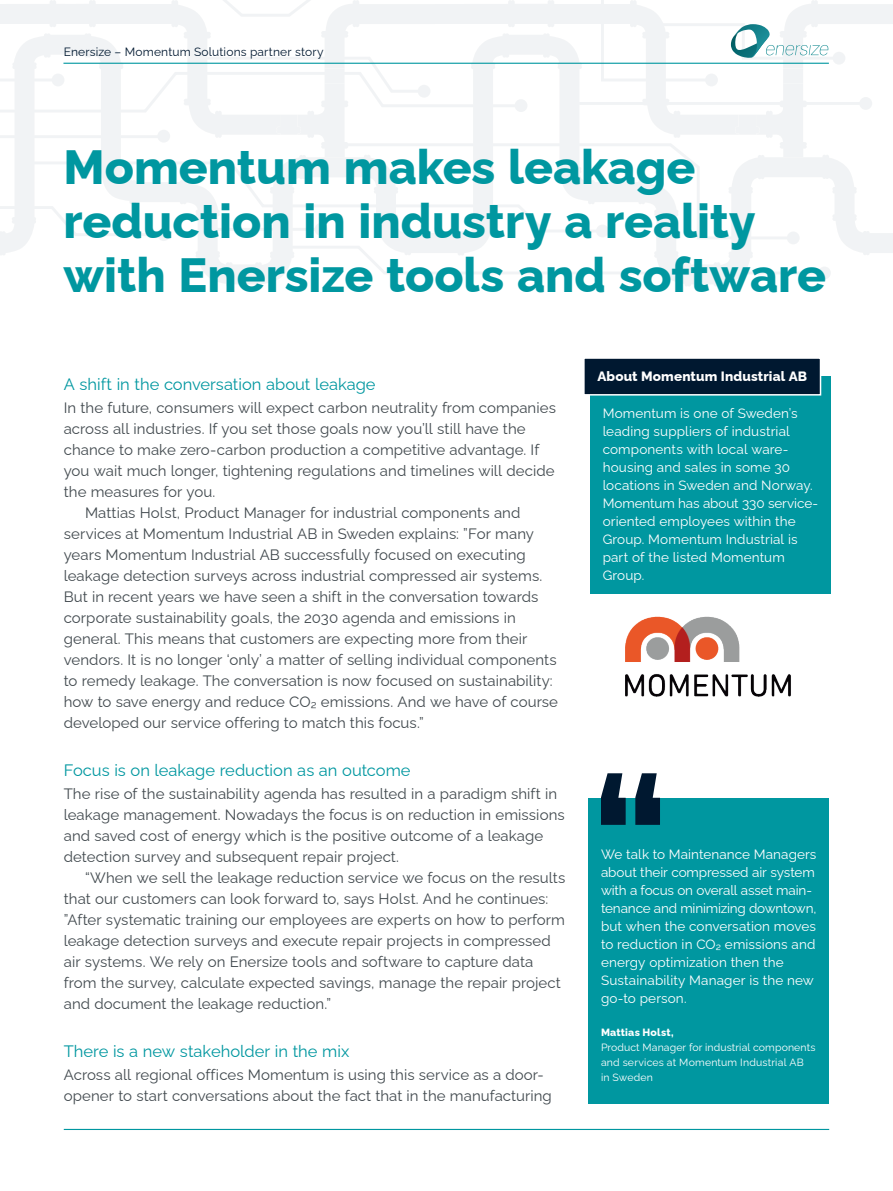
<style>
.page{position:relative;width:893px;height:1191px;background:#fff}
.page>*{position:absolute;margin:0;border:0;box-sizing:border-box;transform-origin:0 0}
.t1{font:800 48px/54px "Raleway";color:#0097a0}
.t2{font:16.5px "Raleway";color:#0097a0}
.t3{font:15px/21px "Raleway";letter-spacing:.005em;color:#41494e}
.t4{font:13.5px/18px "Raleway";letter-spacing:.005em;color:#fff}
.t5{font:800 13.5px "Raleway";letter-spacing:.01em;color:#fff}
.t6{font:12px "Raleway";letter-spacing:.015em;color:#001830}
.t7{font:10.5px/15px "Raleway";letter-spacing:.01em;color:#fff}
.t8{font:800 10.5px "Raleway";letter-spacing:.02em;color:#fff}
</style>
<div class="page">
<svg style="left:0;top:164px;width:893px;height:122px"></svg>
<svg style="left:786px;top:0;width:107px;height:24px;fill:#f1f3f5"></svg>
<svg style="left:332px;top:177px;width:464px;height:64px"></svg>
<svg style="left:0;top:204px;width:158px;height:34px"></svg>
<svg style="left:21px;top:177px;width:584px;height:57px"></svg>
<svg style="left:0;top:0;width:662px;height:22px"></svg>
<div style="left:596px;top:224px;width:13px;height:13px;background:#f1f3f5;border-radius:50%"></div>
<div style="left:787px;top:231px;width:13px;height:13px;background:#f1f3f5;border-radius:50%"></div>
<div style="left:315px;top:223px;width:12px;height:13px;background:#f1f3f5;border-radius:50%"></div>
<div style="left:157px;top:228px;width:13px;height:13px;background:#f1f3f5;border-radius:50%"></div>
<div style="left:832px;top:52px;width:13px;height:13px;background:#f1f3f5;border-radius:50%"></div>
<svg style="left:279px;top:244px;width:548px;height:32px"></svg>
<hr style="left:571px;top:102px;width:295px;height:3px;background:#8898a4">
<div style="left:859px;top:97px;width:13px;height:13px;background:#f1f3f5;border-radius:50%"></div>
<div style="left:818px;top:266px;width:13px;height:13px;background:#f1f3f5;border-radius:50%"></div>
<div style="left:588px;top:798px;width:241px;height:305px;background:#0097a0"></div>
<hr style="left:64px;top:1128px;width:765px;height:2px;background:#0097a0">
<div style="left:590px;top:375px;width:241px;height:218px;background:#0097a0"></div>
<div style="left:584px;top:358px;width:236px;height:37px;background:#001830"></div>
<div style="left:583px;top:357px;width:238px;height:38px;border:2px solid #fff"></div>
<svg style="left:0;top:22px;width:842px;height:155px"></svg>
<svg style="left:601px;top:773px;width:59px;height:52px"></svg>
<img style="left:625px;top:616px;width:166px;height:81px">
<p class="t6" style="left:64px;top:42px;width:261px">Enersize – Momentum Solutions partner story</p>
<h1 class="t1" style="left:63px;top:135px;width:764px">Momentum makes leakage reduction in industry a reality with Enersize tools and software</h1>
<p class="t2" style="left:64px;top:371px;width:313px">A shift in the conversation about leakage</p>
<p class="t3" style="left:64px;top:395px;width:494px">In the future, consumers will expect carbon neutrality from companies</p>
<p class="t3" style="left:64px;top:416px;width:463px">across all industries. If you set those goals now you’ll still have the</p>
<p class="t3" style="left:64px;top:437px;width:477px">chance to make zero-carbon production a competitive advantage. If</p>
<p class="t3" style="left:64px;top:458px;width:492px">you wait much longer, tightening regulations and timelines will decide</p>
<p class="t3" style="left:64px;top:479px;width:153px">the measures for you.</p>
<p class="t3" style="left:85px;top:500px;width:437px">Mattias Holst, Product Manager for industrial components and</p>
<p class="t3" style="left:64px;top:521px;width:472px">services at Momentum Industrial AB in Sweden explains: ”For many</p>
<p class="t3" style="left:64px;top:542px;width:463px">years Momentum Industrial AB successfully focused on executing</p>
<p class="t3" style="left:64px;top:563px;width:480px">leakage detection surveys across industrial compressed air systems.</p>
<p class="t3" style="left:64px;top:584px;width:476px">But in recent years we have seen a shift in the conversation towards</p>
<p class="t3" style="left:64px;top:605px;width:453px">corporate sustainability goals, the 2030 agenda and emissions in</p>
<p class="t3" style="left:64px;top:626px;width:465px">general. This means that customers are expecting more from their</p>
<p class="t3" style="left:64px;top:647px;width:494px">vendors. It is no longer ‘only’ a matter of selling individual components</p>
<p class="t3" style="left:64px;top:668px;width:490px">to remedy leakage. The conversation is now focused on sustainability:</p>
<p class="t3" style="left:64px;top:689px;width:496px">how to save energy and reduce CO2 emissions. And we have of course</p>
<p class="t3" style="left:64px;top:710px;width:362px">developed our service offering to match this focus.”</p>
<p class="t2" style="left:64px;top:757px;width:348px">Focus is on leakage reduction as an outcome</p>
<p class="t3" style="left:64px;top:781px;width:502px">The rise of the sustainability agenda has resulted in a paradigm shift in leakage management. Nowadays the focus is on reduction in emissions and saved cost of energy which is the positive outcome of a leakage detection survey and subsequent repair project.</p>
<p class="t3" style="left:64px;top:865px;width:503px;text-indent:21px">“When we sell the leakage reduction service we focus on the results that our customers can look forward to, says Holst. And he continues: ”After systematic training our employees are experts on how to perform leakage detection surveys and execute repair projects in compressed air systems. We rely on Enersize tools and software to capture data from the survey, calculate expected savings, manage the repair project and document the leakage reduction.”</p>
<p class="t2" style="left:64px;top:1037px;width:287px">There is a new stakeholder in the mix</p>
<p class="t3" style="left:64px;top:1062px;width:489px">Across all regional offices Momentum is using this service as a door&shy;opener to start conversations about the fact that in the manufacturing</p>
<p class="t5" style="left:597px;top:366px;width:211px">About Momentum Industrial AB</p>
<p class="t4" style="left:603px;top:403px;width:217px">Momentum is one of Sweden’s leading suppliers of industrial components with local ware&shy;housing and sales in some 30 locations in Sweden and Norway.<br>Momentum has about 330 service&shy;oriented employees within the<br>Group. Momentum Industrial is part of the listed Momentum<br>Group.</p>
<p class="t4" style="left:601px;top:843px;width:217px">We talk to Maintenance Managers about their compressed air system with a focus on overall asset main&shy;tenance and minimizing downtown, but when the conversation moves to reduction in CO2 emissions and energy optimization then the<br>Sustainability Manager is the new go-to person.</p>
<p class="t8" style="left:601px;top:1023px;width:74px">Mattias Holst,</p>
<p class="t7" style="left:601px;top:1038px;width:216px">Product Manager for industrial components and services at Momentum Industrial AB<br>in Sweden</p>
</div>
